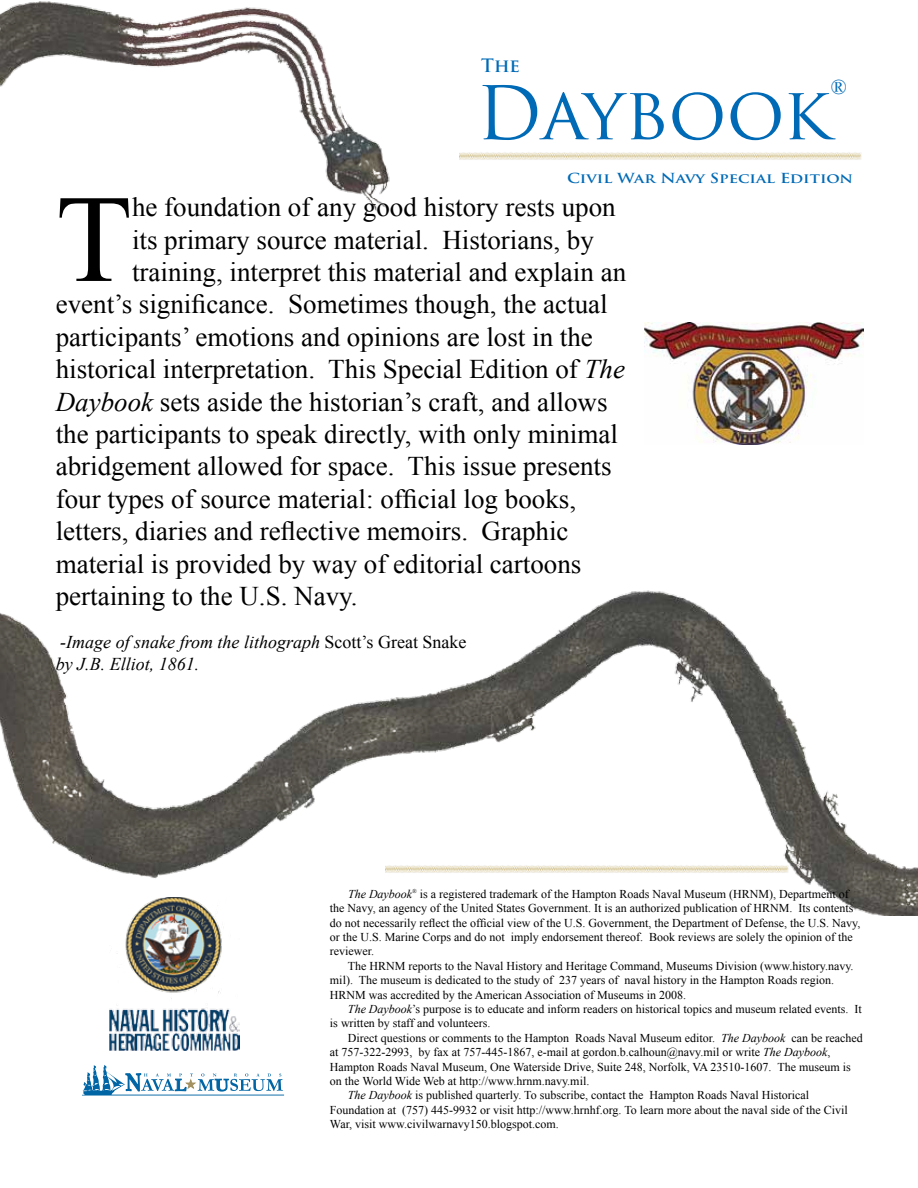
<style>
.page{position:relative;width:918px;height:1188px;background:#fff}
.page>*{position:absolute;margin:0;border:0;box-sizing:border-box;transform-origin:0 0}
.t1{font:124.8px "Times New Roman";color:#000}
.t2{font:72px "Trajan Pro";letter-spacing:-.005em;color:#006ab6}
.t3{font:27px "Times New Roman";color:#000}
.t4{font:21px "Times New Roman";color:#006ab6}
.t5{font:italic 18px/21.6px "Times New Roman";color:#000}
.t6{font:700 18px "Trajan Pro";color:#006ab6}
.t7{font:700 13.5px "Trajan Pro";color:#006ab6;scale:1.2 1}
.t8{font:12px/14.4px "Times New Roman";color:#000}
.s1{font-style:italic}
.s2{font-style:normal}
</style>
<div class="page">
<img style="left:0;top:1px;width:918px;height:915px">
<img style="left:110px;top:897px;width:130px;height:153px">
<img style="left:459px;top:144px;width:405px;height:23px">
<svg style="left:82px;top:1065px;width:202px;height:31px"></svg>
<img style="left:386px;top:856px;width:404px;height:24px">
<img style="left:645px;top:322px;width:219px;height:123px">
<h3 class="t6" style="left:481px;top:55px;width:40px">The</h3>
<h2 class="t2" style="left:476px;top:67px;width:356px">Daybook</h2>
<h3 class="t4" style="left:831px;top:73px;width:17px">®</h3>
<p class="t7" style="left:567px;top:169px;width:240px">Civil War Navy Special Edition</p>
<h1 class="t1" style="left:56px;top:155px;width:78px">T</h1>
<h3 class="t3" style="left:132px;top:189px;width:485px">he foundation of any good history rests upon</h3>
<h3 class="t3" style="left:132px;top:221px;width:463px">its primary source material. Historians, by</h3>
<h3 class="t3" style="left:132px;top:254px;width:496px">training, interpret this material and explain an</h3>
<h3 class="t3" style="left:56px;top:286px;width:553px">event’s significance. Sometimes though, the actual</h3>
<h3 class="t3" style="left:56px;top:319px;width:539px">participants’ emotions and opinions are lost in the</h3>
<h3 class="t3" style="left:56px;top:351px;width:571px">historical interpretation. This Special Edition of <span class="s1">The</span></h3>
<h3 class="t3" style="left:56px;top:383px;width:553px"><span class="s1">Daybook</span> sets aside the historian’s craft, and allows</h3>
<h3 class="t3" style="left:56px;top:416px;width:564px">the participants to speak directly, with only minimal</h3>
<h3 class="t3" style="left:56px;top:448px;width:557px">abridgement allowed for space. This issue presents</h3>
<h3 class="t3" style="left:56px;top:481px;width:522px">four types of source material: official log books,</h3>
<h3 class="t3" style="left:56px;top:513px;width:514px">letters, diaries and reflective memoirs. Graphic</h3>
<h3 class="t3" style="left:56px;top:545px;width:527px">material is provided by way of editorial cartoons</h3>
<h3 class="t3" style="left:56px;top:578px;width:303px">pertaining to the U.S. Navy.</h3>
<h3 class="t5" style="left:56px;top:631px;width:412px">-Image of snake from the lithograph <span class="s2">Scott’s Great Snake </span>by J.B. Elliot, 1861.</h3>
<p class="t8" style="left:330px;top:886px;width:532px;text-indent:18px"><span class="s1">The Daybook</span><sup>®</sup> is a registered trademark of the Hampton Roads Naval Museum (HRNM), Department of the Navy, an agency of the United States Government. It is an authorized publication of HRNM. Its contents do not necessarily reflect the official view of the U.S. Government, the Department of Defense, the U.S. Navy, or the U.S. Marine Corps and do not imply endorsement thereof. Book reviews are solely the opinion of the reviewer.</p>
<p class="t8" style="left:330px;top:958px;width:525px;text-indent:18px">The HRNM reports to the Naval History and Heritage Command, Museums Division (www.history.navy. mil). The museum is dedicated to the study of 237 years of naval history in the Hampton Roads region.<br>HRNM was accredited by the American Association of Museums in 2008.</p>
<p class="t8" style="left:330px;top:1002px;width:533px;text-indent:18px"><span class="s1">The Daybook</span>’s purpose is to educate and inform readers on historical topics and museum related events. It is written by staff and volunteers.</p>
<p class="t8" style="left:348px;top:1030px;width:516px">Direct questions or comments to the Hampton Roads Naval Museum editor. <span class="s1">The Daybook</span> can be reached</p>
<p class="t8" style="left:330px;top:1045px;width:502px">at 757-322-2993, by fax at 757-445-1867, e-mail at gordon.b.calhoun@navy.mil or write <span class="s1">The Daybook</span>,</p>
<p class="t8" style="left:330px;top:1059px;width:522px">Hampton Roads Naval Museum, One Waterside Drive, Suite 248, Norfolk, VA 23510-1607. The museum is</p>
<p class="t8" style="left:330px;top:1074px;width:261px">on the World Wide Web at http://www.hrnm.navy.mil.</p>
<p class="t8" style="left:348px;top:1088px;width:463px"><span class="s1">The Daybook</span> is published quarterly. To subscribe, contact the Hampton Roads Naval Historical</p>
<p class="t8" style="left:330px;top:1102px;width:519px">Foundation at (757) 445-9932 or visit http://www.hrnhf.org. To learn more about the naval side of the Civil</p>
<p class="t8" style="left:330px;top:1117px;width:230px">War, visit www.civilwarnavy150.blogspot.com.</p>
</div>
